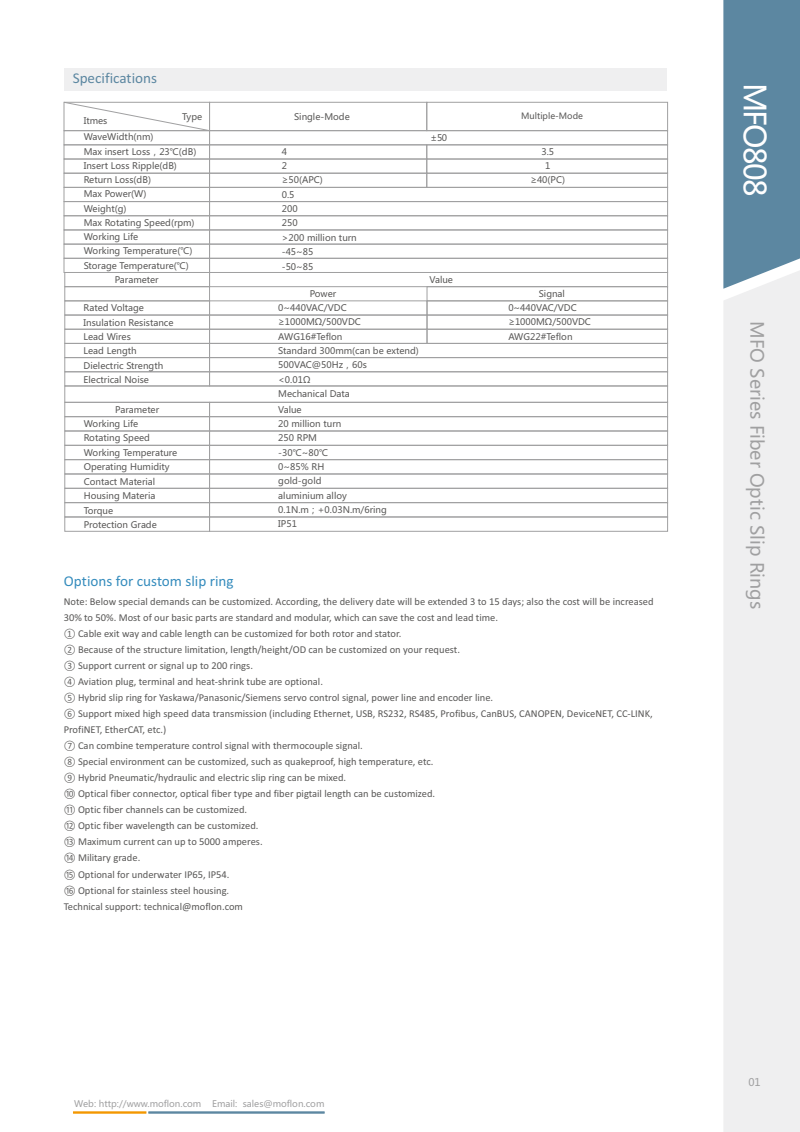
<style>
.page{position:relative;width:800px;height:1132px;background:#fff}
.page>*{position:absolute;margin:0;border:0;box-sizing:border-box;transform-origin:0 0}
.t1{font:30px "Microsoft Ya Hei";letter-spacing:-.06em;color:#fff}
.t2{font:18px "Microsoft Ya Hei";color:#a0a0a1}
.t3{font:15px "Calibri";color:#358cbd}
.t4{font:15px "Calibri";color:#5c87a1}
.t5{font:10.5px/16px "Calibri";color:#595857}
.t6{font:10.5px "Microsoft Ya Hei";color:#a0a0a1}
.t7{font:9px/14.4px "Microsoft Ya Hei";color:#595857}
.t8{font:9px "Microsoft Ya Hei";color:#a0a0a1}
.t9{font:8.55px "Microsoft Ya Hei";color:#595857}
.s1{font-size:9px}
</style>
<div class="page">
<div style="left:723px;top:0;width:76px;height:270px;background:#5c87a1"></div>
<div style="left:723px;top:270px;width:76px;height:861px;background:#efeff0"></div>
<div style="left:209px;top:102px;width:218px;height:29px;border:1px solid #a0a0a1"></div>
<svg style="left:63px;top:101px;width:147px;height:31px"></svg>
<div style="left:64px;top:144px;width:146px;height:15px;border:1px solid #a0a0a1"></div>
<div style="left:209px;top:144px;width:218px;height:15px;border:1px solid #a0a0a1"></div>
<div style="left:64px;top:158px;width:146px;height:15px;border:1px solid #a0a0a1"></div>
<div style="left:209px;top:158px;width:218px;height:15px;border:1px solid #a0a0a1"></div>
<div style="left:64px;top:173px;width:146px;height:15px;border:1px solid #a0a0a1"></div>
<div style="left:209px;top:173px;width:218px;height:15px;border:1px solid #a0a0a1"></div>
<div style="left:64px;top:187px;width:146px;height:15px;border:1px solid #a0a0a1"></div>
<div style="left:209px;top:187px;width:459px;height:15px;border:1px solid #a0a0a1"></div>
<div style="left:64px;top:201px;width:146px;height:15px;border:1px solid #a0a0a1"></div>
<div style="left:209px;top:201px;width:459px;height:15px;border:1px solid #a0a0a1"></div>
<div style="left:64px;top:215px;width:146px;height:15px;border:1px solid #a0a0a1"></div>
<div style="left:209px;top:215px;width:459px;height:15px;border:1px solid #a0a0a1"></div>
<div style="left:64px;top:229px;width:146px;height:15px;border:1px solid #a0a0a1"></div>
<div style="left:209px;top:229px;width:459px;height:15px;border:1px solid #a0a0a1"></div>
<div style="left:64px;top:243px;width:146px;height:16px;border:1px solid #a0a0a1"></div>
<div style="left:209px;top:243px;width:459px;height:16px;border:1px solid #a0a0a1"></div>
<div style="left:426px;top:144px;width:242px;height:15px;border:1px solid #a0a0a1"></div>
<div style="left:426px;top:158px;width:242px;height:15px;border:1px solid #a0a0a1"></div>
<div style="left:426px;top:173px;width:242px;height:15px;border:1px solid #a0a0a1"></div>
<div style="left:426px;top:102px;width:242px;height:29px;border:1px solid #a0a0a1"></div>
<div style="left:64px;top:258px;width:146px;height:15px;border:1px solid #a0a0a1"></div>
<div style="left:209px;top:258px;width:459px;height:15px;border:1px solid #a0a0a1"></div>
<div style="left:209px;top:272px;width:459px;height:15px;border:1px solid #a0a0a1"></div>
<div style="left:64px;top:272px;width:146px;height:15px;border:1px solid #a0a0a1"></div>
<div style="left:426px;top:286px;width:242px;height:15px;border:1px solid #a0a0a1"></div>
<div style="left:64px;top:286px;width:146px;height:15px;border:1px solid #a0a0a1"></div>
<div style="left:426px;top:300px;width:242px;height:15px;border:1px solid #a0a0a1"></div>
<div style="left:209px;top:300px;width:218px;height:15px;border:1px solid #a0a0a1"></div>
<div style="left:64px;top:300px;width:146px;height:15px;border:1px solid #a0a0a1"></div>
<div style="left:426px;top:314px;width:242px;height:15px;border:1px solid #a0a0a1"></div>
<div style="left:209px;top:314px;width:218px;height:15px;border:1px solid #a0a0a1"></div>
<div style="left:64px;top:314px;width:146px;height:15px;border:1px solid #a0a0a1"></div>
<div style="left:426px;top:329px;width:242px;height:15px;border:1px solid #a0a0a1"></div>
<div style="left:209px;top:329px;width:218px;height:15px;border:1px solid #a0a0a1"></div>
<div style="left:64px;top:329px;width:146px;height:15px;border:1px solid #a0a0a1"></div>
<div style="left:209px;top:343px;width:459px;height:15px;border:1px solid #a0a0a1"></div>
<div style="left:64px;top:343px;width:146px;height:15px;border:1px solid #a0a0a1"></div>
<div style="left:209px;top:357px;width:459px;height:15px;border:1px solid #a0a0a1"></div>
<div style="left:64px;top:357px;width:146px;height:15px;border:1px solid #a0a0a1"></div>
<div style="left:209px;top:371px;width:459px;height:15px;border:1px solid #a0a0a1"></div>
<div style="left:64px;top:371px;width:146px;height:15px;border:1px solid #a0a0a1"></div>
<div style="left:64px;top:385px;width:604px;height:17px;border:1px solid #a0a0a1"></div>
<div style="left:209px;top:402px;width:459px;height:15px;border:1px solid #a0a0a1"></div>
<div style="left:64px;top:402px;width:146px;height:15px;border:1px solid #a0a0a1"></div>
<div style="left:209px;top:416px;width:459px;height:15px;border:1px solid #a0a0a1"></div>
<div style="left:64px;top:416px;width:146px;height:15px;border:1px solid #a0a0a1"></div>
<div style="left:209px;top:430px;width:459px;height:15px;border:1px solid #a0a0a1"></div>
<div style="left:64px;top:430px;width:146px;height:15px;border:1px solid #a0a0a1"></div>
<div style="left:209px;top:473px;width:459px;height:15px;border:1px solid #a0a0a1"></div>
<div style="left:64px;top:473px;width:146px;height:15px;border:1px solid #a0a0a1"></div>
<div style="left:209px;top:459px;width:459px;height:15px;border:1px solid #a0a0a1"></div>
<div style="left:64px;top:459px;width:146px;height:15px;border:1px solid #a0a0a1"></div>
<div style="left:209px;top:445px;width:459px;height:15px;border:1px solid #a0a0a1"></div>
<div style="left:64px;top:445px;width:146px;height:15px;border:1px solid #a0a0a1"></div>
<div style="left:209px;top:487px;width:459px;height:16px;border:1px solid #a0a0a1"></div>
<div style="left:64px;top:487px;width:146px;height:16px;border:1px solid #a0a0a1"></div>
<div style="left:209px;top:502px;width:459px;height:15px;border:1px solid #a0a0a1"></div>
<div style="left:64px;top:502px;width:146px;height:15px;border:1px solid #a0a0a1"></div>
<div style="left:209px;top:516px;width:459px;height:15px;border:1px solid #a0a0a1"></div>
<div style="left:64px;top:516px;width:146px;height:15px;border:1px solid #a0a0a1"></div>
<div style="left:64px;top:68px;width:602px;height:23px;background:#efeff0"></div>
<svg style="left:73px;top:1111px;width:252px;height:2px"></svg>
<h3 class="t4" style="left:73px;top:72px;width:86px">Specifications</h3>
<p class="t7" style="left:84px;top:114px;width:25px">Itmes</p>
<p class="t7" style="left:294px;top:110px;width:57px">Single-Mode</p>
<p class="t9" style="left:521px;top:112px;width:63px">Multiple-Mode</p>
<p class="t7" style="left:84px;top:131px;width:114px">WaveWidth(nm)<br>Max insert Loss，23℃(dB)<br>Insert Loss Ripple(dB)<br>Return Loss(dB)<br>Max Power(W)<br>Weight(g)<br>Max Rotating Speed(rpm)<br>Working Life<br>Working Temperature(℃)<br>Storage Temperature(℃)</p>
<p class="t7" style="left:182px;top:110px;width:22px">Type</p>
<p class="t7" style="left:430px;top:131px;width:18px">±50</p>
<p class="t7" style="left:282px;top:145px;width:77px">4<br>2<br>≥50(APC)<br>0.5<br>200<br>250<br>&gt;200 million turn -45~85<br>-50~85</p>
<p class="t7" style="left:530px;top:145px;width:36px;text-align:center">3.5<br>1 ≥40(PC)</p>
<p class="t7" style="left:115px;top:273px;width:45px">Parameter</p>
<p class="t7" style="left:429px;top:273px;width:25px">Value</p>
<p class="t7" style="left:84px;top:301px;width:91px">Rated Voltage<br>Insulation Resistance<br>Lead Wires<br>Lead Length<br>Dielectric Strength<br>Electrical Noise</p>
<p class="t7" style="left:278px;top:301px;width:142px">0~440VAC/VDC ≥1000MΩ/500VDC<br>AWG16#Teflon<br>Standard 300mm(can be extend)<br>500VAC@50Hz，60s<br>&lt;0.01Ω</p>
<p class="t7" style="left:310px;top:287px;width:28px">Power</p>
<p class="t7" style="left:508px;top:287px;width:84px;text-indent:30px">Signal<br>0~440VAC/VDC ≥1000MΩ/500VDC<br>AWG22#Teflon</p>
<p class="t7" style="left:278px;top:387px;width:73px">Mechanical Data</p>
<p class="t7" style="left:84px;top:403px;width:95px;text-indent:31px">Parameter<br>Working Life<br>Rotating Speed<br>Working Temperature<br>Operating Humidity<br>Contact Material<br>Housing Materia<br>Torque<br>Protection Grade</p>
<p class="t7" style="left:278px;top:403px;width:110px">Value<br>20 million turn<br>250 RPM<br>-30℃~80℃<br>0~85% RH<br>gold-gold<br>aluminium alloy<br>0.1N.m；+0.03N.m/6ring<br>IP51</p>
<h3 class="t3" style="left:64px;top:575px;width:171px">Options for custom slip ring</h3>
<p class="t5" style="left:64px;top:594px;width:591px">Note: Below special demands can be customized. According, the delivery date will be extended 3 to 15 days; also the cost will be increased 30% to 50%. Most of our basic parts are standard and modular, which can save the cost and lead time.<br><span class="s1">①</span> Cable exit way and cable length can be customized for both rotor and stator.<br><span class="s1">②</span> Because of the structure limitation, length/height/OD can be customized on your request.<br><span class="s1">③</span> Support current or signal up to 200 rings.<br><span class="s1">④</span> Aviation plug, terminal and heat-shrink tube are optional.<br><span class="s1">⑤</span> Hybrid slip ring for Yaskawa/Panasonic/Siemens servo control signal, power line and encoder line.<br><span class="s1">⑥</span> Support mixed high speed data transmission (including Ethernet, USB, RS232, RS485, Profibus, CanBUS, CANOPEN, DeviceNET, CC-LINK, ProfiNET, EtherCAT, etc.)<br><span class="s1">⑦</span> Can combine temperature control signal with thermocouple signal.<br><span class="s1">⑧</span> Special environment can be customized, such as quakeproof, high temperature, etc.<br><span class="s1">⑨</span> Hybrid Pneumatic/hydraulic and electric slip ring can be mixed.<br><span class="s1">⑩</span> Optical fiber connector, optical fiber type and fiber pigtail length can be customized.<br><span class="s1">⑪</span> Optic fiber channels can be customized.<br><span class="s1">⑫</span> Optic fiber wavelength can be customized.<br><span class="s1">⑬</span> Maximum current can up to 5000 amperes.<br><span class="s1">⑭</span> Military grade.<br><span class="s1">⑮</span> Optional for underwater IP65, IP54.<br><span class="s1">⑯</span> Optional for stainless steel housing.<br>Technical support: technical@moflon.com</p>
<p class="t8" style="left:74px;top:1099px;width:252px">Web: http://www.moflon.com Email: sales@moflon.com</p>
<h1 class="t1" style="left:768px;top:82px;width:115px;rotate:90deg">MFO808</h1>
<h2 class="t2" style="left:764px;top:321px;width:289px;rotate:90deg">MFO Series Fiber Optic Slip Rings</h2>
<p class="t6" style="left:748px;top:1077px;width:14px">01</p>
</div>
